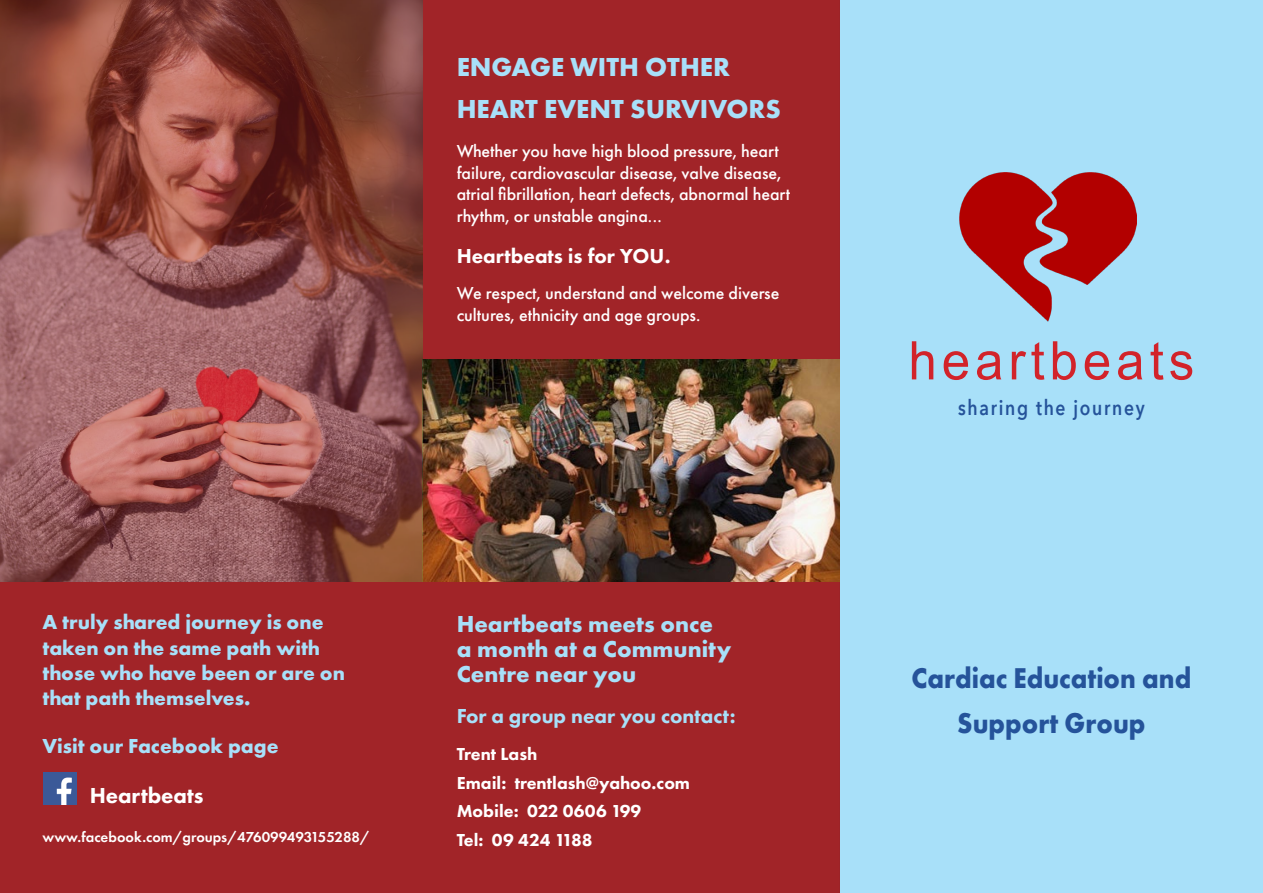
<style>
.page{position:relative;width:1263px;height:893px;background:#fff}
.page>*{position:absolute;margin:0;border:0;box-sizing:border-box;transform-origin:0 0}
.t1{font:53.25px "Arial Narrow";letter-spacing:.08em;color:#d2232a;scale:1.17 1}
.t2{font:700 29.7px "Futura PT";color:#25539a;scale:.91 1}
.t3{font:700 27px "Futura PT";color:#a8e0f9}
.t4{font:700 24px "Futura PT";color:#a8e0f9}
.t5{font:800 22.5px "Futura PT";color:#fff}
.t6{font:700 21px/25.2px "Futura PT";color:#a8e0f9}
.t7{font:800 21px "Futura PT";color:#a8e0f9}
.t8{font:800 21px "Futura PT";color:#fff}
.t9{font:600 21px "Avenir Next";letter-spacing:.1em;color:#25539a;scale:.83 1}
.t10{font:500 18px/21.6px "Futura PT";color:#fff}
.t11{font:800 18px "Futura PT";color:#fff}
.t12{font:600 15px "Futura PT";color:#fff}
</style>
<div class="page">
<div style="left:840px;top:0;width:423px;height:893px;background:#a8e0f9"></div>
<div style="left:0;top:0;width:840px;height:893px;background:#a12428"></div>
<img style="left:423px;top:359px;width:416px;height:222px">
<img style="left:0;top:0;width:423px;height:581px">
<img style="left:43px;top:773px;width:33px;height:32px">
<img style="left:959px;top:173px;width:177px;height:149px">
<p class="t3" style="left:457px;top:50px;width:275px">ENGAGE WITH OTHER</p>
<p class="t3" style="left:457px;top:91px;width:326px">HEART EVENT SURVIVORS</p>
<p class="t10" style="left:457px;top:140px;width:335px">Whether you have high blood pressure, heart failure, cardiovascular disease, valve disease, atrial fibrillation, heart defects, abnormal heart rhythm, or unstable angina...</p>
<p class="t8" style="left:457px;top:242px;width:215px">Heartbeats is for YOU.</p>
<p class="t10" style="left:457px;top:282px;width:324px">We respect, understand and welcome diverse</p>
<p class="t10" style="left:457px;top:304px;width:245px">cultures, ethnicity and age groups.</p>
<p class="t6" style="left:42px;top:609px;width:283px">A truly shared journey is one taken on the same path with</p>
<p class="t6" style="left:42px;top:659px;width:304px">those who have been or are on that path themselves.</p>
<p class="t6" style="left:42px;top:733px;width:238px">Visit our Facebook page</p>
<p class="t5" style="left:90px;top:781px;width:115px">Heartbeats</p>
<p class="t12" style="left:42px;top:828px;width:329px">www.facebook.com/groups/476099493155288/</p>
<p class="t4" style="left:457px;top:608px;width:258px">Heartbeats meets once</p>
<p class="t4" style="left:457px;top:633px;width:276px">a month at a Community</p>
<p class="t4" style="left:457px;top:659px;width:181px">Centre near you</p>
<p class="t7" style="left:457px;top:702px;width:280px">For a group near you contact:</p>
<p class="t11" style="left:457px;top:743px;width:82px">Trent Lash</p>
<p class="t11" style="left:457px;top:771px;width:235px">Email: trentlash@yahoo.com</p>
<p class="t11" style="left:457px;top:800px;width:186px">Mobile: 022 0606 199</p>
<p class="t11" style="left:457px;top:828px;width:137px">Tel: 09 424 1188</p>
<p class="t1" style="left:908px;top:322px;width:246px">heartbeats</p>
<p class="t9" style="left:958px;top:390px;width:227px">sharing the journey</p>
<p class="t2" style="left:911px;top:659px;width:309px">Cardiac Education and</p>
<p class="t2" style="left:957px;top:704px;width:208px">Support Group</p>
</div>
